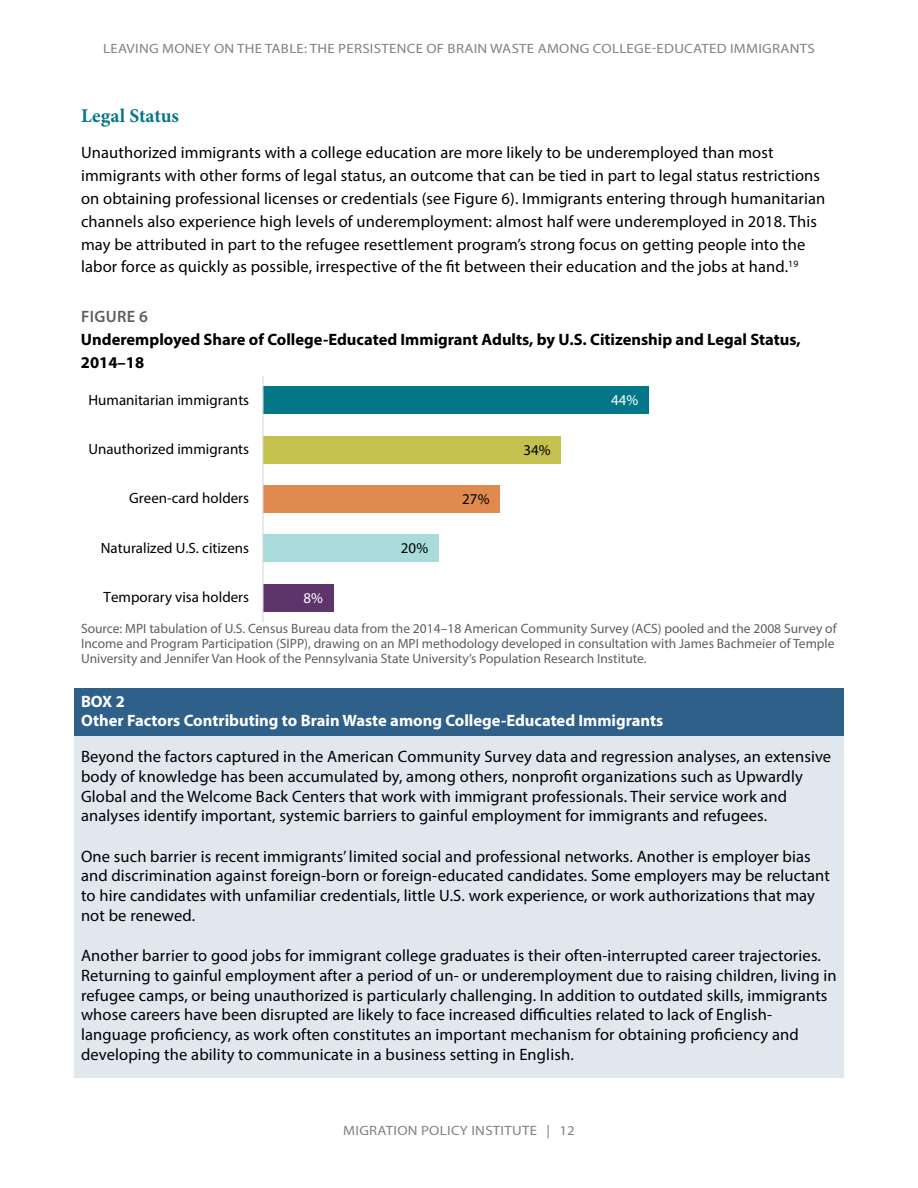
<style>
.page{position:relative;width:918px;height:1188px;background:#fff}
.page>*{position:absolute;margin:0;border:0;box-sizing:border-box;transform-origin:0 0}
.t1{font:700 19.5px "Minion Pro";color:#037788}
.t2{font:16.5px/19.8px "Myriad Pro";letter-spacing:.01em;color:#000}
.t3{font:700 16.5px/22.8px "Myriad Pro";color:#000}
.t4{font:700 16.5px/18.1px "Myriad Pro";color:#fff}
.t5{font:600 16.5px "Myriad Pro";letter-spacing:.02em;color:#5f5f5f}
.t6{font:15px "Myriad Pro";letter-spacing:.005em;color:#000}
.t7{font:15px "Myriad Pro";color:#fff}
.t8{font:13.5px/15px "Myriad Pro";color:#5f5f5f}
.t9{font:13.5px "Myriad Pro";letter-spacing:.02em;color:#808285;scale:1.1 1}
</style>
<div class="page">
<div style="left:263px;top:584px;width:70px;height:27px;background:#5e346d"></div>
<div style="left:263px;top:535px;width:175px;height:27px;background:#a9dbdb"></div>
<div style="left:263px;top:485px;width:237px;height:28px;background:#e08a4f"></div>
<div style="left:263px;top:436px;width:298px;height:27px;background:#c4c14e"></div>
<div style="left:263px;top:386px;width:385px;height:28px;background:#037788"></div>
<hr style="left:262px;top:376px;width:2px;height:246px;background:#d9d9d9">
<div style="left:74px;top:688px;width:770px;height:71px;background:#2f6089"></div>
<div style="left:74px;top:736px;width:770px;height:103px;background:#e0e7ed"></div>
<div style="left:74px;top:836px;width:770px;height:103px;background:#e0e7ed"></div>
<div style="left:74px;top:935px;width:770px;height:143px;background:#e0e7ed"></div>
<p class="t9" style="left:103px;top:40px;width:649px">LEAVING MONEY ON THE TABLE: THE PERSISTENCE OF BRAIN WASTE AMONG COLLEGE-EDUCATED IMMIGRANTS</p>
<p class="t1" style="left:81px;top:102px;width:100px">Legal Status</p>
<p class="t2" style="left:81px;top:141px;width:746px;line-height:22.8px">Unauthorized immigrants with a college education are more likely to be underemployed than most immigrants with other forms of legal status, an outcome that can be tied in part to legal status restrictions on obtaining professional licenses or credentials (see Figure 6). Immigrants entering through humanitarian channels also experience high levels of underemployment: almost half were underemployed in 2018. This may be attributed in part to the refugee resettlement program’s strong focus on getting people into the labor force as quickly as possible, irrespective of the fit between their education and the jobs at hand.<sup>19</sup></p>
<p class="t5" style="left:81px;top:306px;width:68px">FIGURE 6</p>
<p class="t3" style="left:81px;top:328px;width:721px">Underemployed Share of College-Educated Immigrant Adults, by U.S. Citizenship and Legal Status,<br>2014–18</p>
<p class="t6" style="left:88px;top:390px;width:162px">Humanitarian immigrants</p>
<p class="t7" style="left:611px;top:391px;width:29px">44%</p>
<p class="t6" style="left:88px;top:440px;width:162px">Unauthorized immigrants</p>
<p class="t6" style="left:524px;top:440px;width:29px">34%</p>
<p class="t6" style="left:129px;top:489px;width:122px">Green-card holders</p>
<p class="t6" style="left:462px;top:490px;width:29px">27%</p>
<p class="t6" style="left:101px;top:538px;width:150px">Naturalized U.S. citizens</p>
<p class="t6" style="left:401px;top:539px;width:29px">20%</p>
<p class="t6" style="left:104px;top:588px;width:147px">Temporary visa holders</p>
<p class="t7" style="left:303px;top:589px;width:21px">8%</p>
<p class="t8" style="left:81px;top:621px;width:757px">Source: MPI tabulation of U.S. Census Bureau data from the 2014–18 American Community Survey (ACS) pooled and the 2008 Survey of<br>Income and Program Participation (SIPP), drawing on an MPI methodology developed in consultation with James Bachmeier of Temple<br>University and Jennifer Van Hook of the Pennsylvania State University’s Population Research Institute.</p>
<p class="t4" style="left:81px;top:692px;width:584px">BOX 2<br>Other Factors Contributing to Brain Waste among College-Educated Immigrants</p>
<p class="t2" style="left:81px;top:746px;width:752px">Beyond the factors captured in the American Community Survey data and regression analyses, an extensive body of knowledge has been accumulated by, among others, nonprofit organizations such as Upwardly Global and the Welcome Back Centers that work with immigrant professionals. Their service work and analyses identify important, systemic barriers to gainful employment for immigrants and refugees.</p>
<p class="t2" style="left:81px;top:846px;width:750px">One such barrier is recent immigrants’ limited social and professional networks. Another is employer bias and discrimination against foreign-born or foreign-educated candidates. Some employers may be reluctant to hire candidates with unfamiliar credentials, little U.S. work experience, or work authorizations that may not be renewed.</p>
<p class="t2" style="left:81px;top:945px;width:757px">Another barrier to good jobs for immigrant college graduates is their often-interrupted career trajectories.<br>Returning to gainful employment after a period of un- or underemployment due to raising children, living in refugee camps, or being unauthorized is particularly challenging. In addition to outdated skills, immigrants whose careers have been disrupted are likely to face increased difficulties related to lack of English&shy;language proficiency, as work often constitutes an important mechanism for obtaining proficiency and developing the ability to communicate in a business setting in English.</p>
<p class="t9" style="left:343px;top:1122px;width:212px">MIGRATION POLICY INSTITUTE | 12</p>
</div>
